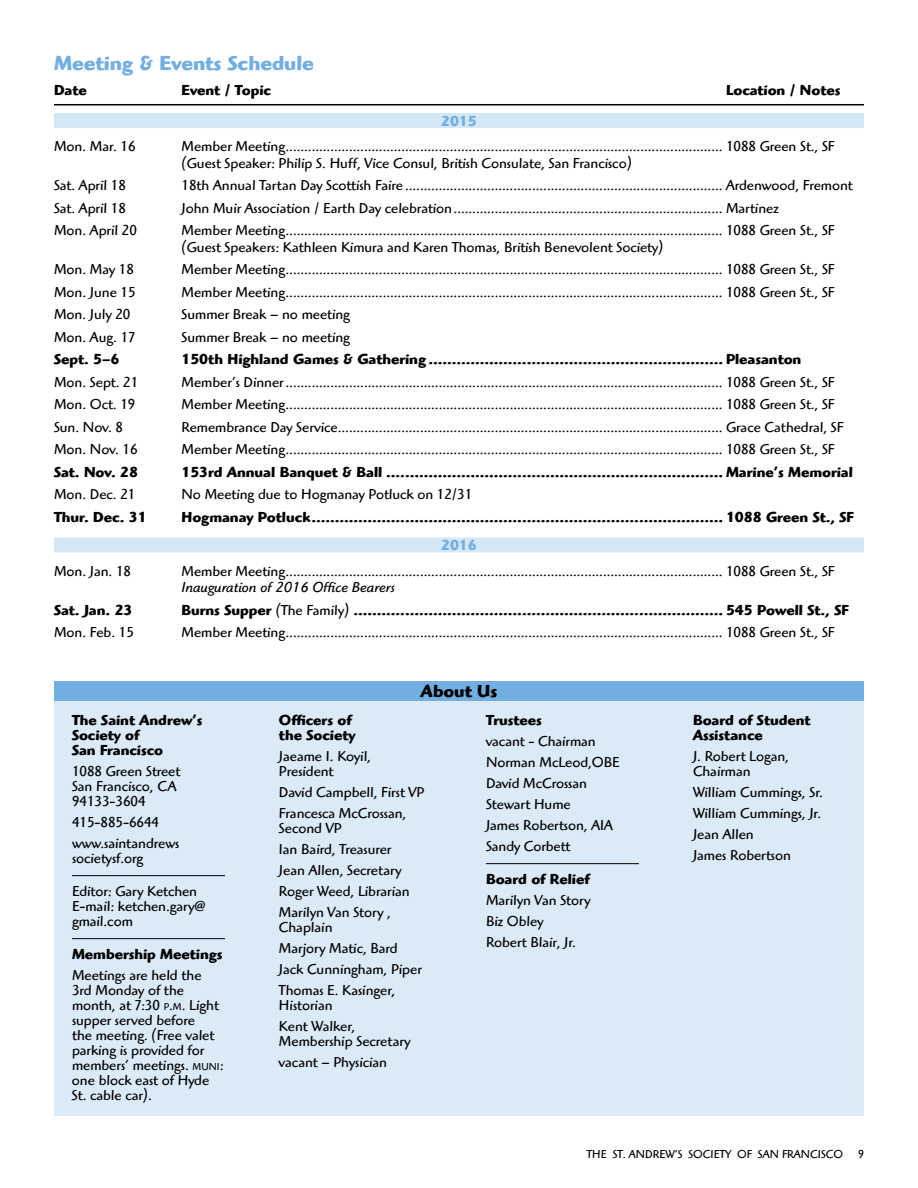
<style>
.page{position:relative;width:918px;height:1188px;background:#fff}
.page>*{position:absolute;margin:0;border:0;box-sizing:border-box;transform-origin:0 0}
.t1{font:700 21px "Highlander";color:#71aee1}
.t2{font:700 18px "Highlander";color:#000}
.t3{font:15px/21px "Highlander";color:#000}
.t4{font:700 15px/15px "Highlander";color:#000}
.t5{font:italic 15px "Highlander";color:#000}
.t6{font:700 15px "Highlander";color:#71aee1}
.t7{font:12px "Highlander";color:#000}
.s1{font-weight:400}
.s2{font-size:10.5px}
.s3{font-style:inherit}
</style>
<div class="page">
<hr style="left:54px;top:104px;width:810px;height:1px;background:#000">
<div style="left:54px;top:113px;width:810px;height:15px;background:#d4e7f6"></div>
<div style="left:54px;top:538px;width:810px;height:15px;background:#d4e7f6"></div>
<div style="left:54px;top:700px;width:810px;height:416px;background:#dbeaf7"></div>
<div style="left:54px;top:681px;width:810px;height:19px;background:#71aee1"></div>
<hr style="left:72px;top:875px;width:153px;height:1px;background:#000">
<hr style="left:72px;top:938px;width:153px;height:1px;background:#000">
<hr style="left:486px;top:863px;width:153px;height:1px;background:#000">
<h1 class="t1" style="left:54px;top:51px;width:261px">Meeting &amp; Events Schedule</h1>
<p class="t4" style="left:54px;top:83px;width:34px">Date</p>
<p class="t4" style="left:182px;top:83px;width:91px">Event / Topic</p>
<p class="t4" style="left:726px;top:83px;width:116px">Location / Notes</p>
<p class="t6" style="left:441px;top:112px;width:37px">2015</p>
<p class="t3" style="left:54px;top:136px;width:83px">Mon. Mar. 16</p>
<p class="t3" style="left:182px;top:138px;width:654px;line-height:16.5px">Member Meeting..................................................................................................................... 1088 Green St., SF (Guest Speaker: Philip S. Huff, Vice Consul, British Consulate, San Francisco)</p>
<p class="t3" style="left:54px;top:175px;width:73px">Sat. April 18</p>
<p class="t3" style="left:182px;top:175px;width:673px">18th Annual Tartan Day Scottish Faire ..................................................................................... Ardenwood, Fremont</p>
<p class="t3" style="left:54px;top:197px;width:73px">Sat. April 18</p>
<p class="t3" style="left:182px;top:197px;width:599px">John Muir Association / Earth Day celebration........................................................................ Martinez</p>
<p class="t3" style="left:54px;top:220px;width:84px">Mon. April 20</p>
<p class="t3" style="left:182px;top:222px;width:654px;line-height:16.5px">Member Meeting..................................................................................................................... 1088 Green St., SF (Guest Speakers: Kathleen Kimura and Karen Thomas, British Benevolent Society)</p>
<p class="t3" style="left:54px;top:259px;width:81px">Mon. May 18</p>
<p class="t3" style="left:182px;top:259px;width:654px">Member Meeting..................................................................................................................... 1088 Green St., SF</p>
<p class="t3" style="left:54px;top:281px;width:83px">Mon. June 15</p>
<p class="t3" style="left:182px;top:281px;width:654px">Member Meeting..................................................................................................................... 1088 Green St., SF</p>
<p class="t3" style="left:54px;top:304px;width:78px">Mon. July 20</p>
<p class="t3" style="left:182px;top:304px;width:170px">Summer Break – no meeting</p>
<p class="t3" style="left:54px;top:326px;width:83px">Mon. Aug. 17</p>
<p class="t3" style="left:182px;top:326px;width:170px">Summer Break – no meeting</p>
<p class="t4" style="left:54px;top:352px;width:67px">Sept. 5–6</p>
<p class="t4" style="left:182px;top:352px;width:621px">150th Highland Games &amp; Gathering ............................................................... Pleasanton</p>
<p class="t3" style="left:54px;top:371px;width:86px">Mon. Sept. 21</p>
<p class="t3" style="left:182px;top:371px;width:654px">Member’s Dinner..................................................................................................................... 1088 Green St., SF</p>
<p class="t3" style="left:54px;top:394px;width:83px">Mon. Oct. 19</p>
<p class="t3" style="left:182px;top:394px;width:654px">Member Meeting..................................................................................................................... 1088 Green St., SF</p>
<p class="t3" style="left:54px;top:416px;width:71px">Sun. Nov. 8</p>
<p class="t3" style="left:182px;top:416px;width:662px">Remembrance Day Service....................................................................................................... Grace Cathedral, SF</p>
<p class="t3" style="left:54px;top:439px;width:85px">Mon. Nov. 16</p>
<p class="t3" style="left:182px;top:439px;width:654px">Member Meeting..................................................................................................................... 1088 Green St., SF</p>
<p class="t4" style="left:54px;top:464px;width:86px">Sat. Nov. 28</p>
<p class="t4" style="left:182px;top:464px;width:673px">153rd Annual Banquet &amp; Ball ........................................................................ Marine’s Memorial</p>
<p class="t3" style="left:54px;top:484px;width:111px">Mon. Dec. 21 N</p>
<p class="t3" style="left:193px;top:484px;width:281px">o Meeting due to Hogmanay Potluck on 12/31</p>
<p class="t4" style="left:54px;top:509px;width:94px">Thur. Dec. 31</p>
<p class="t4" style="left:182px;top:509px;width:674px">Hogmanay Potluck........................................................................................ 1088 Green St., SF</p>
<p class="t6" style="left:441px;top:536px;width:37px">2016</p>
<p class="t3" style="left:54px;top:560px;width:79px">Mon. Jan. 18</p>
<p class="t3" style="left:182px;top:560px;width:654px">Member Meeting..................................................................................................................... 1088 Green St., SF</p>
<p class="t5" style="left:182px;top:579px;width:215px">Inauguration of 2016 Office Bearers</p>
<p class="t4" style="left:54px;top:602px;width:80px">Sat. Jan. 23</p>
<p class="t4" style="left:182px;top:602px;width:669px">Burns Supper <span class="s1">(The Family)</span> ............................................................................... 545 Powell St., SF</p>
<p class="t3" style="left:54px;top:622px;width:81px">Mon. Feb. 15</p>
<p class="t3" style="left:182px;top:622px;width:654px">Member Meeting..................................................................................................................... 1088 Green St., SF</p>
<p class="t4" style="left:72px;top:713px;width:132px">The Saint Andrew’s<br>Society of<br>San Francisco</p>
<p class="t3" style="left:72px;top:764px;width:110px;line-height:15px">1088 Green Street<br>San Francisco, CA<br>94133-3604</p>
<p class="t3" style="left:72px;top:812px;width:109px">415-885-6644 www.saintandrews</p>
<p class="t3" style="left:72px;top:848px;width:73px">societysf.org</p>
<p class="t3" style="left:72px;top:884px;width:135px;line-height:15px">Editor: Gary Ketchen<br>E-mail: ketchen.gary@ gmail.com</p>
<p class="t4" style="left:72px;top:947px;width:152px">Membership Meetings</p>
<p class="t3" style="left:72px;top:968px;width:153px;line-height:15px">Meetings are held the<br>3rd Monday of the month, at 7:30 <span class="s2">P</span><span class="s3">.</span><span class="s2">M</span>. Light supper served before<br>the meeting. (Free valet parking is provided for members’ meetings. <span class="s2">MUNI</span>: one block east of Hyde<br>St. cable car).</p>
<p class="t2" style="left:421px;top:680px;width:78px">About Us</p>
<p class="t4" style="left:279px;top:713px;width:78px">Officers of the Society</p>
<p class="t3" style="left:279px;top:749px;width:94px;line-height:15px">Jaeame I. Koyil,<br>President</p>
<p class="t3" style="left:279px;top:782px;width:147px">David Campbell, First VP<br>Francesca McCrossan,</p>
<p class="t3" style="left:279px;top:818px;width:132px">Second VP<br>Ian Baird, Treasurer<br>Jean Allen, Secretary<br>Roger Weed, Librarian<br>Marilyn Van Story ,</p>
<p class="t3" style="left:279px;top:917px;width:144px">Chaplain<br>Marjory Matic, Bard<br>Jack Cunningham, Piper<br>Thomas E. Kasinger,</p>
<p class="t3" style="left:279px;top:995px;width:78px">Historian<br>Kent Walker,</p>
<p class="t3" style="left:279px;top:1031px;width:134px">Membership Secretary vacant – Physician</p>
<p class="t4" style="left:486px;top:713px;width:57px">Trustees</p>
<p class="t3" style="left:486px;top:731px;width:134px">vacant - Chairman<br>Norman McLeod,OBE<br>David McCrossan<br>Stewart Hume<br>James Robertson, AIA<br>Sandy Corbett</p>
<p class="t4" style="left:486px;top:872px;width:105px">Board of Relief</p>
<p class="t3" style="left:486px;top:890px;width:106px">Marilyn Van Story<br>Biz Obley<br>Robert Blair, Jr.</p>
<p class="t4" style="left:693px;top:713px;width:119px">Board of Student<br>Assistance</p>
<p class="t3" style="left:693px;top:749px;width:97px;line-height:15px">J. Robert Logan,<br>Chairman</p>
<p class="t3" style="left:693px;top:782px;width:131px">William Cummings, Sr.<br>William Cummings, Jr.<br>Jean Allen<br>James Robertson</p>
<p class="t7" style="left:587px;top:1147px;width:258px">th e st. andrew’s society of san francisco</p>
<p class="t7" style="left:858px;top:1147px;width:7px">9</p>
</div>
